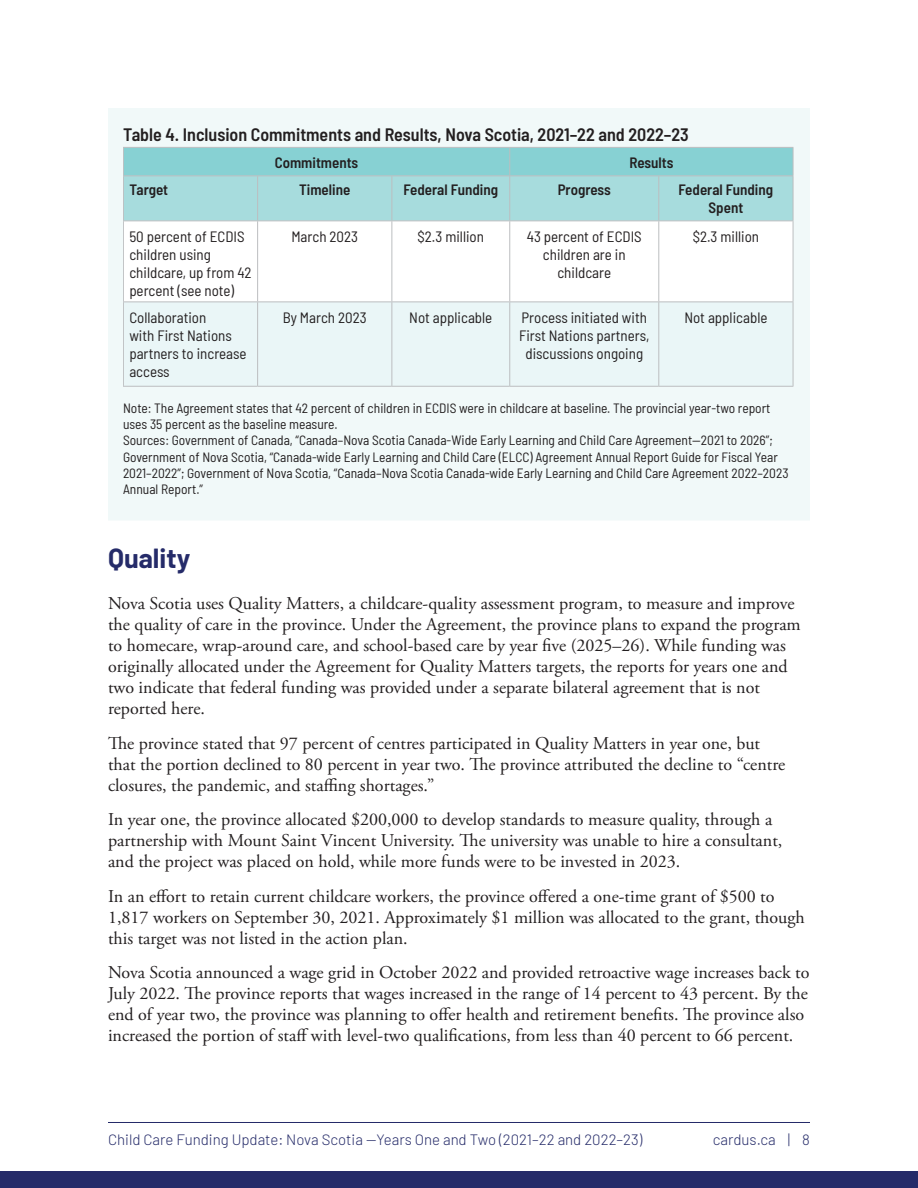
<style>
.page{position:relative;width:918px;height:1188px;background:#fff}
.page>*{position:absolute;margin:0;border:0;box-sizing:border-box;transform-origin:0 0}
.Heading_1_-_no_bar{font:700 27px "Barlow";color:#252b69}
.t1{font:18px/21px "Adobe Garamond Pro";color:#231f20}
.Table_Title{font:600 semi-condensed 18px "Barlow";color:#231f20}
.Table__all_middle_cells{font:semi-condensed 15px/18px "Barlow";color:#231f20;text-align:center}
.Table__Left_Column{font:semi-condensed 15px/18px "Barlow";color:#231f20}
.t2{font:300 15px "Barlow";color:#252b69}
.Table__Subheader__Mid_Cells{font:600 semi-condensed 15px/18px "Barlow";color:#231f20;text-align:center}
.Table__Header__Mid_Cells{font:600 semi-condensed 15px "Barlow";color:#231f20}
.Table__Subheader__Left_Col{font:600 semi-condensed 15px "Barlow";letter-spacing:-.005em;color:#231f20}
.Table_Fig_Source_Note{font:semi-condensed 13.5px/16.2px "Barlow";color:#231f20}
</style>
<div class="page">
<div style="left:0;top:1171px;width:918px;height:17px;background:#252b69"></div>
<hr style="left:108px;top:1122px;width:702px;height:1px;background:#252b69">
<svg style="left:108px;top:108px;width:702px;height:412px"></svg>
<p class="Table_Title" style="left:123px;top:122px;width:567px">Table 4. Inclusion Commitments and Results, Nova Scotia, 2021–22 and 2022–23</p>
<p class="Table__Header__Mid_Cells" style="left:275px;top:151px;width:85px">Commitments</p>
<p class="Table__Header__Mid_Cells" style="left:629px;top:151px;width:46px">Results</p>
<p class="Table__Subheader__Left_Col" style="left:129px;top:179px;width:40px">Target</p>
<p class="Table__Subheader__Mid_Cells" style="left:299px;top:180px;width:53px">Timeline</p>
<p class="Table__Subheader__Mid_Cells" style="left:404px;top:180px;width:96px">Federal Funding</p>
<p class="Table__Subheader__Mid_Cells" style="left:558px;top:180px;width:55px">Progress</p>
<p class="Table__Subheader__Mid_Cells" style="left:679px;top:180px;width:96px">Federal Funding<br>Spent</p>
<p class="Table__Left_Column" style="left:129px;top:226px;width:124px">50 percent of ECDIS children using childcare, up from 42 percent (see note)</p>
<p class="Table__all_middle_cells" style="left:291px;top:226px;width:68px">March 2023</p>
<p class="Table__all_middle_cells" style="left:418px;top:226px;width:68px">$2.3 million</p>
<p class="Table__all_middle_cells" style="left:527px;top:226px;width:117px">43 percent of ECDIS children are in childcare</p>
<p class="Table__all_middle_cells" style="left:693px;top:226px;width:68px">$2.3 million</p>
<p class="Table__Left_Column" style="left:129px;top:307px;width:119px">Collaboration<br>with First Nations partners to increase access</p>
<p class="Table__all_middle_cells" style="left:283px;top:307px;width:85px">By March 2023</p>
<p class="Table__all_middle_cells" style="left:409px;top:307px;width:85px">Not applicable</p>
<p class="Table__all_middle_cells" style="left:519px;top:307px;width:132px">Process initiated with<br>First Nations partners, discussions ongoing</p>
<p class="Table__all_middle_cells" style="left:684px;top:307px;width:85px">Not applicable</p>
<p class="Table_Fig_Source_Note" style="left:123px;top:399px;width:649px">Note: The Agreement states that 42 percent of children in ECDIS were in childcare at baseline. The provincial year-two report uses 35 percent as the baseline measure.</p>
<p class="Table_Fig_Source_Note" style="left:123px;top:431px;width:667px">Sources: Government of Canada, “Canada–Nova Scotia Canada-Wide Early Learning and Child Care Agreement—2021 to 2026”; Government of Nova Scotia, “Canada-wide Early Learning and Child Care (ELCC) Agreement Annual Report Guide for Fiscal Year 2021–2022”; Government of Nova Scotia, “Canada–Nova Scotia Canada-wide Early Learning and Child Care Agreement 2022–2023<br>Annual Report.”</p>
<p class="Heading_1_-_no_bar" style="left:108px;top:538px;width:84px">Quality</p>
<p class="t1" style="left:108px;top:593px;width:694px">Nova Scotia uses Quality Matters, a childcare-quality assessment program, to measure and improve the quality of care in the province. Under the Agreement, the province plans to expand the program to homecare, wrap-around care, and school-based care by year five (2025–26). While funding was originally allocated under the Agreement for Quality Matters targets, the reports for years one and two indicate that federal funding was provided under a separate bilateral agreement that is not reported here.</p>
<p class="t1" style="left:108px;top:733px;width:679px">The province stated that 97 percent of centres participated in Quality Matters in year one, but that the portion declined to 80 percent in year two. The province attributed the decline to “centre closures, the pandemic, and staffing shortages.”</p>
<p class="t1" style="left:108px;top:809px;width:676px">In year one, the province allocated $200,000 to develop standards to measure quality, through a partnership with Mount Saint Vincent University. The university was unable to hire a consultant, and the project was placed on hold, while more funds were to be invested in 2023.</p>
<p class="t1" style="left:108px;top:886px;width:698px">In an effort to retain current childcare workers, the province offered a one-time grant of $500 to<br>1,817 workers on September 30, 2021. Approximately $1 million was allocated to the grant, though this target was not listed in the action plan.</p>
<p class="t1" style="left:108px;top:962px;width:703px">Nova Scotia announced a wage grid in October 2022 and provided retroactive wage increases back to July 2022. The province reports that wages increased in the range of 14 percent to 43 percent. By the end of year two, the province was planning to offer health and retirement benefits. The province also increased the portion of staff with level-two qualifications, from less than 40 percent to 66 percent.</p>
<p class="t2" style="left:108px;top:1129px;width:536px">Child Care Funding Update: Nova Scotia —Years One and Two (2021–22 and 2022–23)</p>
<p class="t2" style="left:713px;top:1129px;width:99px">cardus.ca | 8</p>
</div>
